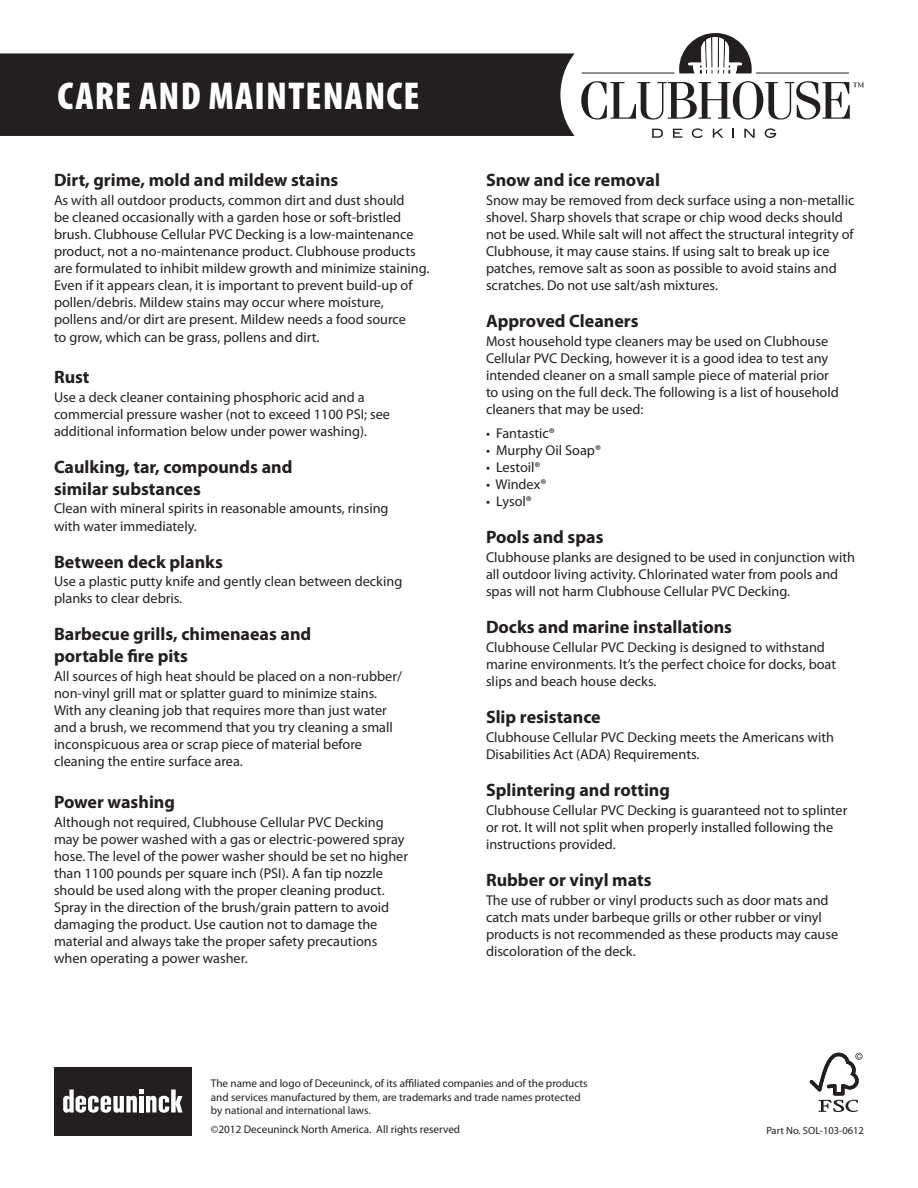
<style>
.page{position:relative;width:918px;height:1188px;background:#fff}
.page>*{position:absolute;margin:0;border:0;box-sizing:border-box;transform-origin:0 0}
.t1{font:900 condensed 39px "Myriad Pro";letter-spacing:.03em;color:#fff}
.t2{font:700 18px/21.6px "Myriad Pro";color:#231f20}
.t3{font:14.25px/17.1px "Myriad Pro";color:#231f20}
.t4{font:11.1px/13.4px "Myriad Pro";color:#231f20}
.t5{font:10.5px "Myriad Pro";color:#231f20}
</style>
<div class="page">
<svg style="left:652px;top:129px;width:11px;height:9px"></svg>
<svg style="left:673px;top:129px;width:9px;height:9px"></svg>
<svg style="left:692px;top:128px;width:11px;height:10px"></svg>
<svg style="left:713px;top:129px;width:10px;height:9px"></svg>
<svg style="left:732px;top:129px;width:2px;height:9px"></svg>
<svg style="left:744px;top:129px;width:11px;height:9px"></svg>
<svg style="left:765px;top:128px;width:11px;height:10px"></svg>
<svg style="left:581px;top:81px;width:283px;height:39px"></svg>
<svg style="left:679px;top:33px;width:73px;height:40px"></svg>
<hr style="left:582px;top:73px;width:93px;height:1px;background:#231f20">
<hr style="left:756px;top:73px;width:93px;height:1px;background:#231f20">
<div style="left:0;top:53px;width:575px;height:83px;background:#231f20"></div>
<svg style="left:810px;top:1053px;width:52px;height:59px"></svg>
<div style="left:54px;top:1067px;width:138px;height:69px;background:#231f20"></div>
<svg style="left:63px;top:1089px;width:120px;height:24px"></svg>
<h1 class="t1" style="left:58px;top:73px;width:363px">CARE AND MAINTENANCE</h1>
<p class="t2" style="left:54px;top:171px;width:286px">Dirt, grime, mold and mildew stains</p>
<p class="t3" style="left:54px;top:193px;width:377px">As with all outdoor products, common dirt and dust should<br>be cleaned occasionally with a garden hose or soft-bristled brush. Clubhouse Cellular PVC Decking is a low-maintenance product, not a no-maintenance product. Clubhouse products are formulated to inhibit mildew growth and minimize staining.<br>Even if it appears clean, it is important to prevent build-up of pollen/debris. Mildew stains may occur where moisture, pollens and/or dirt are present. Mildew needs a food source<br>to grow, which can be grass, pollens and dirt.</p>
<p class="t2" style="left:54px;top:368px;width:37px">Rust</p>
<p class="t3" style="left:54px;top:390px;width:338px">Use a deck cleaner containing phosphoric acid and a commercial pressure washer (not to exceed 1100 PSI; see additional information below under power washing).</p>
<p class="t2" style="left:54px;top:458px;width:240px">Caulking, tar, compounds and similar substances</p>
<p class="t3" style="left:54px;top:501px;width:336px">Clean with mineral spirits in reasonable amounts, rinsing with water immediately.</p>
<p class="t2" style="left:54px;top:553px;width:170px">Between deck planks</p>
<p class="t3" style="left:54px;top:574px;width:350px">Use a plastic putty knife and gently clean between decking planks to clear debris.</p>
<p class="t2" style="left:54px;top:625px;width:259px">Barbecue grills, chimenaeas and portable fire pits</p>
<p class="t3" style="left:54px;top:669px;width:349px">All sources of high heat should be placed on a non-rubber/ non-vinyl grill mat or splatter guard to minimize stains.<br>With any cleaning job that requires more than just water and a brush, we recommend that you try cleaning a small inconspicuous area or scrap piece of material before cleaning the entire surface area.</p>
<p class="t2" style="left:54px;top:793px;width:123px">Power washing</p>
<p class="t3" style="left:54px;top:815px;width:356px">Although not required, Clubhouse Cellular PVC Decking may be power washed with a gas or electric-powered spray hose. The level of the power washer should be set no higher than 1100 pounds per square inch (PSI). A fan tip nozzle should be used along with the proper cleaning product.<br>Spray in the direction of the brush/grain pattern to avoid damaging the product. Use caution not to damage the material and always take the proper safety precautions when operating a power washer.</p>
<p class="t2" style="left:486px;top:171px;width:175px">Snow and ice removal</p>
<p class="t3" style="left:486px;top:193px;width:370px">Snow may be removed from deck surface using a non-metallic shovel. Sharp shovels that scrape or chip wood decks should not be used. While salt will not affect the structural integrity of Clubhouse, it may cause stains. If using salt to break up ice patches, remove salt as soon as possible to avoid stains and scratches. Do not use salt/ash mixtures.</p>
<p class="t2" style="left:486px;top:312px;width:154px">Approved Cleaners</p>
<p class="t3" style="left:486px;top:334px;width:354px">Most household type cleaners may be used on Clubhouse Cellular PVC Decking, however it is a good idea to test any intended cleaner on a small sample piece of material prior to using on the full deck. The following is a list of household cleaners that may be used:</p>
<p class="t3" style="left:486px;top:425px;width:70px">• Fantastic®</p>
<p class="t3" style="left:486px;top:443px;width:117px">• Murphy Oil Soap®</p>
<p class="t3" style="left:486px;top:460px;width:56px">• Lestoil®</p>
<p class="t3" style="left:486px;top:477px;width:62px">• Windex®</p>
<p class="t3" style="left:486px;top:494px;width:47px">• Lysol®</p>
<p class="t2" style="left:486px;top:528px;width:119px">Pools and spas</p>
<p class="t3" style="left:486px;top:550px;width:371px">Clubhouse planks are designed to be used in conjunction with all outdoor living activity. Chlorinated water from pools and spas will not harm Clubhouse Cellular PVC Decking.</p>
<p class="t2" style="left:486px;top:618px;width:248px">Docks and marine installations</p>
<p class="t3" style="left:486px;top:640px;width:352px">Clubhouse Cellular PVC Decking is designed to withstand marine environments. It’s the perfect choice for docks, boat slips and beach house decks.</p>
<p class="t2" style="left:486px;top:708px;width:116px">Slip resistance</p>
<p class="t3" style="left:486px;top:730px;width:350px">Clubhouse Cellular PVC Decking meets the Americans with<br>Disabilities Act (ADA) Requirements.</p>
<p class="t2" style="left:486px;top:781px;width:186px">Splintering and rotting</p>
<p class="t3" style="left:486px;top:803px;width:363px">Clubhouse Cellular PVC Decking is guaranteed not to splinter or rot. It will not split when properly installed following the instructions provided.</p>
<p class="t2" style="left:486px;top:871px;width:167px">Rubber or vinyl mats</p>
<p class="t3" style="left:486px;top:893px;width:354px">The use of rubber or vinyl products such as door mats and catch mats under barbeque grills or other rubber or vinyl products is not recommended as these products may cause discoloration of the deck.</p>
<p class="t4" style="left:211px;top:1078px;width:378px">The name and logo of Deceuninck, of its affiliated companies and of the products and services manufactured by them, are trademarks and trade names protected by national and international laws.</p>
<p class="t4" style="left:211px;top:1124px;width:251px">©2012 Deceuninck North America. All rights reserved</p>
<p class="t5" style="left:766px;top:1127px;width:99px">Part No. SOL-103-0612</p>
</div>
